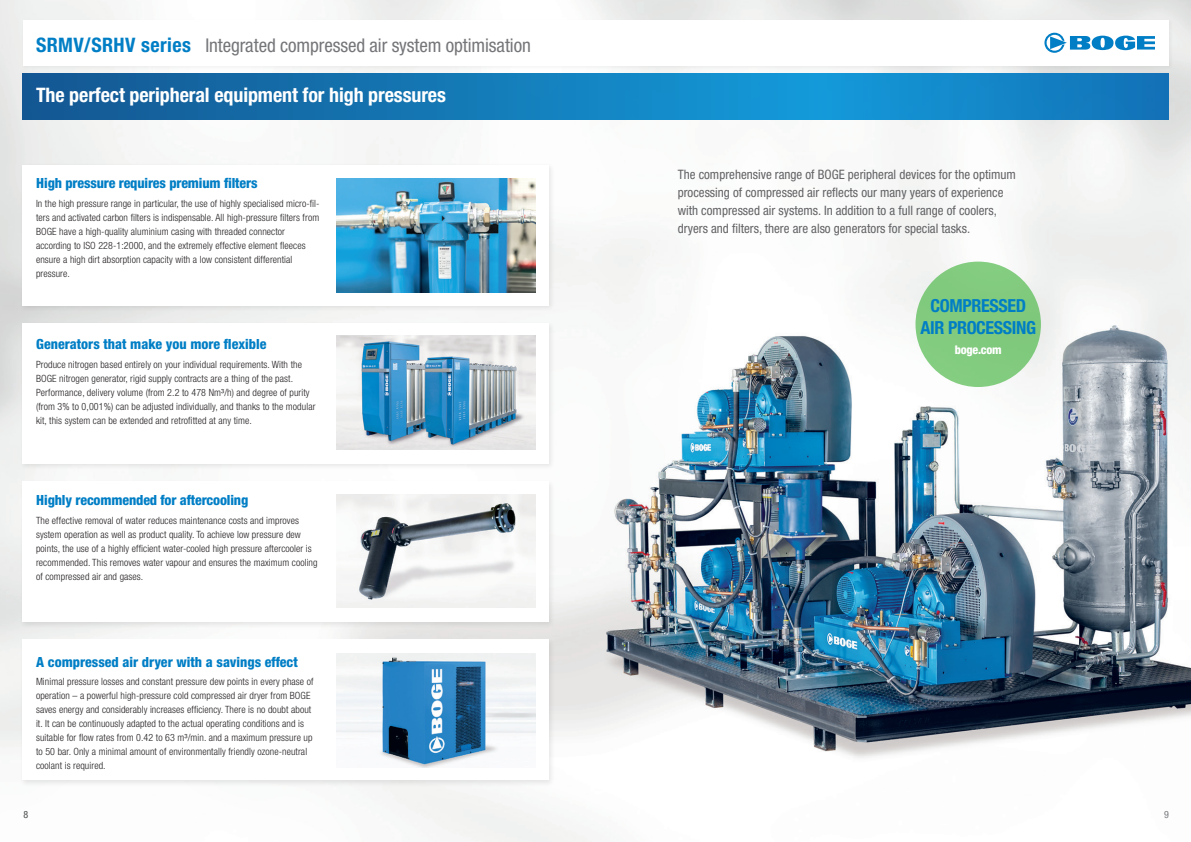
<style>
.page{position:relative;width:1191px;height:842px;background:#fff}
.page>*{position:absolute;margin:0;border:0;box-sizing:border-box;transform-origin:0 0}
.t1{font:700 condensed 20px "Helvetica Neue";letter-spacing:-.005em;color:#fff}
.t2{font:condensed 19px "Helvetica Neue";letter-spacing:-.005em;color:#757679}
.t3{font:700 condensed 18px/22px "Helvetica Neue";letter-spacing:-.02em;color:#007ec5;text-align:center}
.t4{font:800 condensed 14px "Helvetica Neue";letter-spacing:-.01em;color:#007ec5}
.t5{font:condensed 13px/18px "Helvetica Neue";color:#636366}
.t6{font:800 condensed 12px "Helvetica Neue";letter-spacing:-.02em;color:#fff}
.t7{font:300 condensed 10px/14px "Helvetica Neue";letter-spacing:.01em;color:#231f20}
.t8{font:condensed 10px "Helvetica Neue";color:#4b4c4d}
.t9{font:condensed 10px "Helvetica Neue";color:#797b7e}
.s1{font-weight:700;font-size:20px;color:#007ec5}
</style>
<div class="page">
<img style="left:0;top:0;width:1191px;height:842px">
<div style="left:22px;top:19px;width:1151px;height:51px;background:#231f20;opacity:.05"></div>
<div style="left:23px;top:20px;width:1145px;height:45px;background:#fff"></div>
<svg style="left:1044px;top:33px;width:111px;height:20px"></svg>
<svg style="left:23px;top:74px;width:1145px;height:45px;background:#137bba"></svg>
<div style="left:20px;top:162px;width:535px;height:625px;background:#231f20;opacity:.1"></div>
<div style="left:23px;top:165px;width:526px;height:140px;background:#fff"></div>
<div style="left:23px;top:323px;width:526px;height:141px;background:#fff"></div>
<div style="left:23px;top:481px;width:526px;height:141px;background:#fff"></div>
<div style="left:23px;top:639px;width:526px;height:141px;background:#fff"></div>
<img style="left:336px;top:179px;width:199px;height:113px">
<img style="left:336px;top:335px;width:199px;height:114px">
<img style="left:336px;top:494px;width:199px;height:114px">
<img style="left:336px;top:653px;width:199px;height:114px">
<div style="left:915px;top:262px;width:126px;height:125px;background:#81ca7e;border-radius:50%"></div>
<h2 class="t2" style="left:36px;top:34px;width:496px"><span class="s1">SRMV/SRHV series</span> Integrated compressed air system optimisation</h2>
<h1 class="t1" style="left:36px;top:83px;width:411px">The perfect peripheral equipment for high pressures</h1>
<h3 class="t4" style="left:36px;top:175px;width:223px">High pressure requires premium filters</h3>
<p class="t7" style="left:36px;top:196px;width:285px">In the high pressure range in particular, the use of highly specialised micro‑fil&shy;ters and activated carbon filters is indispensable. All high-pressure filters from BOGE have a high-quality aluminium casing with threaded connector according to ISO 228-1:2000, and the extremely effective element fleeces ensure a high dirt absorption capacity with a low consistent differential pressure.</p>
<h3 class="t4" style="left:36px;top:336px;width:232px">Generators that make you more flexible</h3>
<p class="t7" style="left:36px;top:357px;width:281px">Produce nitrogen based entirely on your individual requirements. With the BOGE nitrogen generator, rigid supply contracts are a thing of the past.<br>Performance, delivery volume (from 2.2 to 478 Nm³/h) and degree of purity (from 3% to 0,001%) can be adjusted individually, and thanks to the modular kit, this system can be extended and retrofitted at any time.</p>
<h3 class="t4" style="left:36px;top:492px;width:213px">Highly recommended for aftercooling</h3>
<p class="t7" style="left:36px;top:513px;width:283px">The effective removal of water reduces maintenance costs and improves system operation as well as product quality. To achieve low pressure dew points, the use of a highly efficient water-cooled high pressure aftercooler is recommended. This removes water vapour and ensures the maximum cooling of compressed air and gases.</p>
<h3 class="t4" style="left:36px;top:653px;width:263px">A compressed air dryer with a savings effect</h3>
<p class="t7" style="left:36px;top:674px;width:279px">Minimal pressure losses and constant pressure dew points in every phase of operation – a powerful high-pressure cold compressed air dryer from BOGE saves energy and considerably increases efficiency. There is no doubt about it. It can be continuously adapted to the actual operating conditions and is suitable for flow rates from 0.42 to 63 m³/min. and a maximum pressure up to 50 bar. Only a minimal amount of environmentally friendly ozone-neutral coolant is required.</p>
<p class="t5" style="left:677px;top:166px;width:340px">The comprehensive range of BOGE peripheral devices for the optimum processing of compressed air reflects our many years of experience with compressed air systems. In addition to a full range of coolers, dryers and filters, there are also generators for special tasks.</p>
<h3 class="t3" style="left:920px;top:294px;width:117px">COMPRESSED<br>AIR PROCESSING</h3>
<p class="t6" style="left:954px;top:342px;width:48px">boge.com</p>
<p class="t8" style="left:24px;top:809px;width:6px">8</p>
<p class="t9" style="left:1164px;top:809px;width:6px">9</p>
</div>
